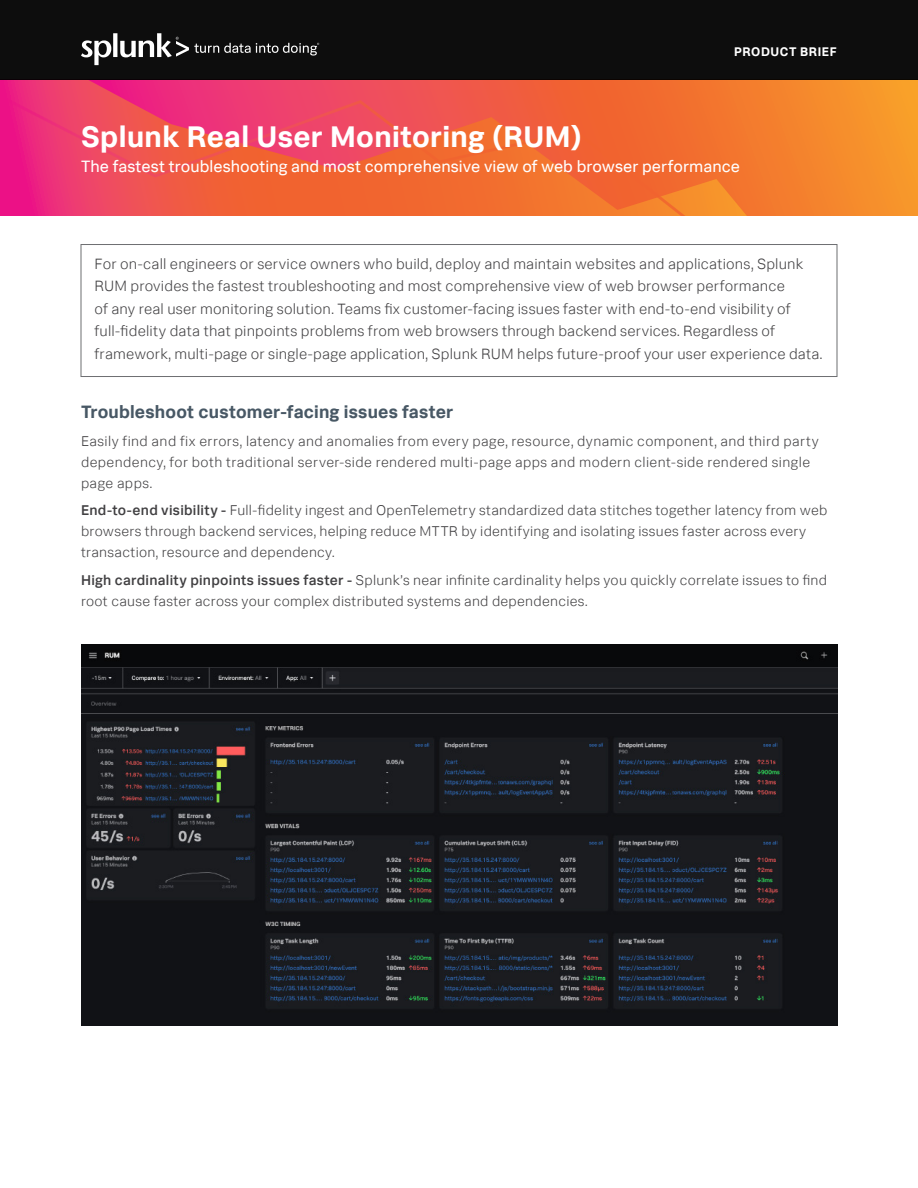
<style>
.page{position:relative;width:918px;height:1188px;background:#fff}
.page>*{position:absolute;margin:0;border:0;box-sizing:border-box;transform-origin:0 0}
.Document_Title{font:700 30px "Splunk Data Sans Pro";letter-spacing:.01em;color:#fff}
.Subhead{font:700 18px "Splunk Data Sans Pro";letter-spacing:.01em;color:#485865}
.Document_subhead{font:16.5px "Splunk Data Sans Pro";letter-spacing:.005em;color:#fff}
.Benefits_sidebar_bul{font:300 15px/22.5px "Splunk Data Sans Pro";letter-spacing:.01em;color:#414042}
.Body{font:300 14.25px/21px "Splunk Data Sans Pro";letter-spacing:.02em;color:#414042}
.t1{font:700 12.6px "Splunk Data Sans Pro";letter-spacing:.045em;color:#fff}
.s1{font-weight:500}
</style>
<div class="page">
<div style="left:0;top:79px;width:918px;height:137px;background:#f7972b"></div>
<svg style="left:0;top:80px;width:851px;height:136px;background:#f05c45"></svg>
<div style="left:0;top:0;width:918px;height:80px;background:#0d0d0d"></div>
<svg style="left:81px;top:33px;width:238px;height:32px"></svg>
<div style="left:81px;top:244px;width:756px;height:133px;border:1px solid #6d6e71"></div>
<img style="left:81px;top:644px;width:756px;height:382px">
<p class="t1" style="left:734px;top:44px;width:104px">PRODUCT BRIEF</p>
<p class="Document_Title" style="left:81px;top:118px;width:502px">Splunk Real User Monitoring (RUM)</p>
<p class="Document_subhead" style="left:81px;top:156px;width:661px">The fastest troubleshooting and most comprehensive view of web browser performance</p>
<p class="Benefits_sidebar_bul" style="left:94px;top:252px;width:730px">For on-call engineers or service owners who build, deploy and maintain websites and applications, Splunk RUM provides the fastest troubleshooting and most comprehensive view of web browser performance<br>of any real user monitoring solution. Teams fix customer-facing issues faster with end-to-end visibility of full-fidelity data that pinpoints problems from web browsers through backend services. Regardless of framework, multi-page or single-page application, Splunk RUM helps future-proof your user experience data.</p>
<p class="Subhead" style="left:81px;top:401px;width:374px">Troubleshoot customer-facing issues faster</p>
<p class="Body" style="left:81px;top:430px;width:739px">Easily find and fix errors, latency and anomalies from every page, resource, dynamic component, and third party dependency, for both traditional server-side rendered multi-page apps and modern client-side rendered single page apps.</p>
<p class="Body" style="left:81px;top:500px;width:748px"><span class="s1">End-to-end visibility -</span> Full-fidelity ingest and OpenTelemetry standardized data stitches together latency from web browsers through backend services, helping reduce MTTR by identifying and isolating issues faster across every transaction, resource and dependency.</p>
<p class="Body" style="left:81px;top:570px;width:748px"><span class="s1">High cardinality pinpoints issues faster -</span> Splunk’s near infinite cardinality helps you quickly correlate issues to find root cause faster across your complex distributed systems and dependencies.</p>
</div>
